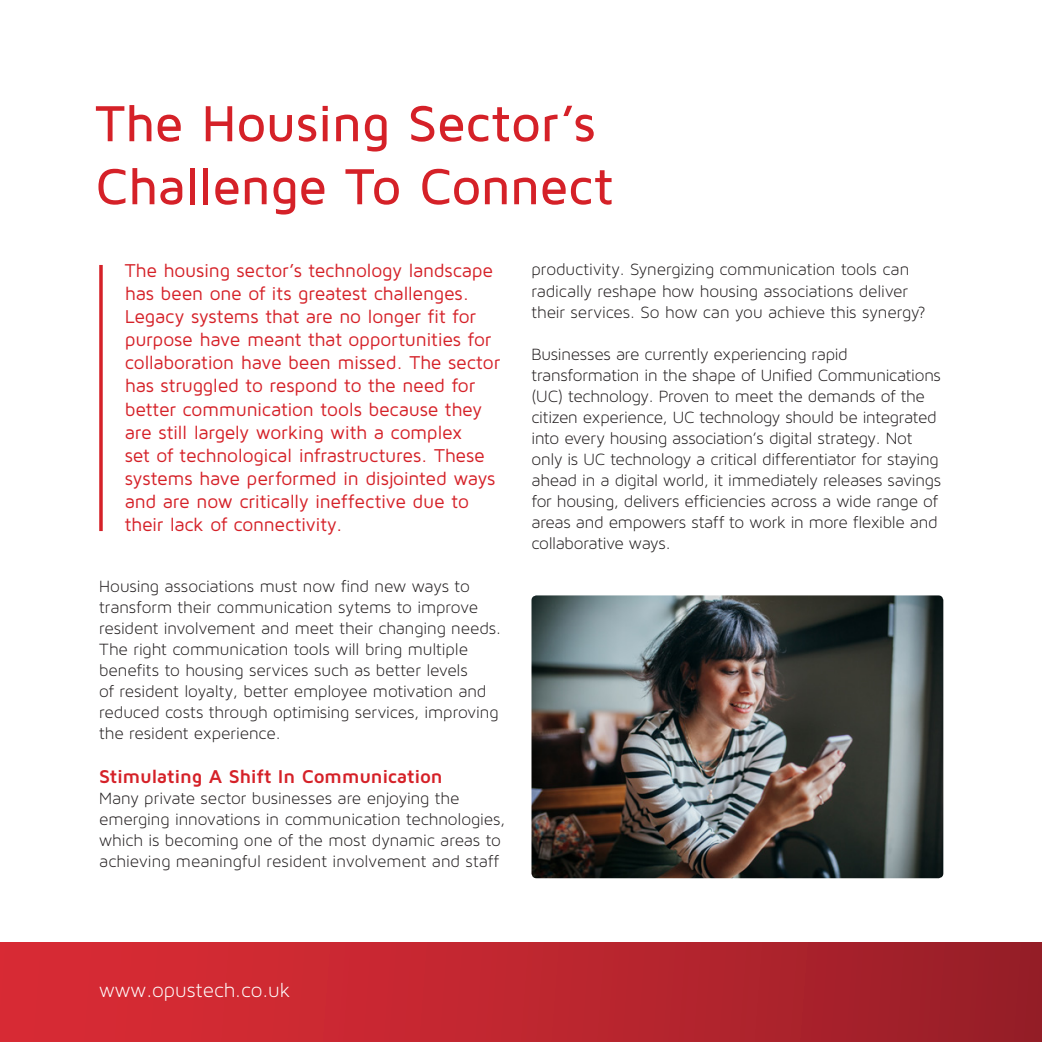
<style>
.page{position:relative;width:1042px;height:1042px;background:#fff}
.page>*{position:absolute;margin:0;border:0;box-sizing:border-box;transform-origin:0 0}
.t1{font:500 52.5px/63px "Maven Pro";letter-spacing:-.015em;color:#d52128}
.t2{font:21px "Maven Pro Light 300";color:#fff}
.t3{font:19.25px/23.1px "Maven Pro";letter-spacing:-.015em;color:#d52128}
.t4{font:700 19.25px "Maven Pro";letter-spacing:-.015em;color:#d52128}
.t5{font:17.5px/21px "Maven Pro Light 300";letter-spacing:-.01em;color:#231f20}
</style>
<div class="page">
<div style="left:0;top:943px;width:1042px;height:99px;background:linear-gradient(to right,#df2c36,#991f28)"></div>
<svg style="left:99px;top:265px;width:4px;height:266px"></svg>
<img style="left:531px;top:595px;width:412px;height:283px">
<p class="t1" style="left:95px;top:90px;width:520px">The Housing Sector’s<br>Challenge To Connect</p>
<p class="t3" style="left:125px;top:258px;width:377px">The housing sector’s technology landscape has been one of its greatest challenges.<br>Legacy systems that are no longer fit for purpose have meant that opportunities for collaboration have been missed. The sector has struggled to respond to the need for better communication tools because they are still largely working with a complex<br>set of technological infrastructures. These systems have performed in disjointed ways and are now critically ineffective due to their lack of connectivity.</p>
<p class="t5" style="left:99px;top:575px;width:403px">Housing associations must now find new ways to transform their communication sytems to improve resident involvement and meet their changing needs.<br>The right communication tools will bring multiple benefits to housing services such as better levels<br>of resident loyalty, better employee motivation and reduced costs through optimising services, improving the resident experience.</p>
<p class="t4" style="left:99px;top:764px;width:345px">Stimulating A Shift In Communication</p>
<p class="t5" style="left:99px;top:787px;width:407px">Many private sector businesses are enjoying the emerging innovations in communication technologies, which is becoming one of the most dynamic areas to achieving meaningful resident involvement and staff</p>
<p class="t5" style="left:531px;top:259px;width:396px">productivity. Synergizing communication tools can radically reshape how housing associations deliver their services. So how can you achieve this synergy?</p>
<p class="t5" style="left:531px;top:343px;width:411px">Businesses are currently experiencing rapid transformation in the shape of Unified Communications (UC) technology. Proven to meet the demands of the citizen experience, UC technology should be integrated into every housing association’s digital strategy. Not only is UC technology a critical differentiator for staying ahead in a digital world, it immediately releases savings for housing, delivers efficiencies across a wide range of areas and empowers staff to work in more flexible and collaborative ways.</p>
<p class="t2" style="left:99px;top:978px;width:192px">www.opustech.co.uk</p>
</div>
